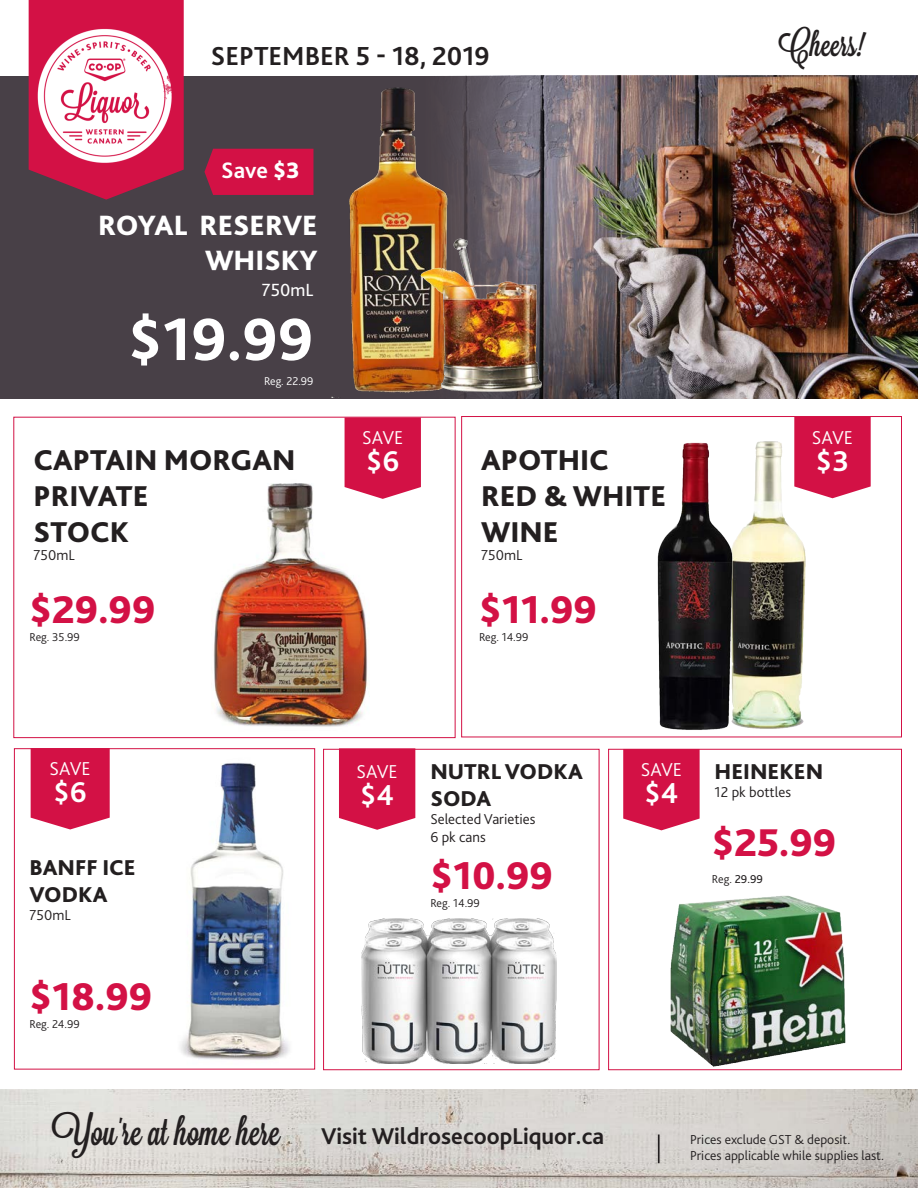
<style>
.page{position:relative;width:918px;height:1188px;background:#fff}
.page>*{position:absolute;margin:0;border:0;box-sizing:border-box;transform-origin:0 0}
.t1{font:800 62.55px "Bliss 2";color:#fff}
.Price_page_1{font:800 40.5px "Bliss 2";color:#d31145}
.Reg_page_1{font:800 40.5px "Bliss 2";color:#d31145}
.t2{font:33px "Lavanderia Sturdy";color:#231f20}
.Product_name_large_b{font:800 30px "Bliss 2";color:#231f20}
.Price_on_pink_label{font:700 30px "Bliss 2";color:#fff}
.t3{font:800 29.25px/35.1px "Bliss 2";color:#fff;text-align:right}
.t4{font:700 27.3px "Bliss 2";color:#231f20}
.t5{font:700 23.85px "Bliss 2";color:#231f20}
.t6{font:700 23.4px "Bliss 2";color:#fff}
.Product_name_small_b{font:800 22.5px "Bliss 2";color:#231f20}
.Product_name_large_b-2{font:800 22.5px "Bliss 2";color:#231f20}
.Reg_page_1-2{font:800 22.5px "Bliss 2";color:#231f20}
.Save_-_text_on_label{font:300 19.5px "Bliss 2";color:#fff}
.t7{font:18.45px "Bliss 2";color:#fff}
.Product_name_small_b-2{font:300 15px "Bliss 2";color:#231f20}
.Product_description{font:300 15px "Bliss 2";color:#231f20}
.Reg_page_1-3{font:300 15px "Bliss 2";color:#231f20}
.Product_name_large_b-3{font:300 15px "Bliss 2";color:#231f20}
.t8{font:300 13.65px "Bliss 2";color:#231f20}
.Reg_page_1-4{font:300 12px "Bliss 2";color:#231f20}
.Reg_page_1-5{font:12px "Bliss 2";color:#231f20}
.t9{font:300 11.85px "Bliss 2";color:#fff}
.s1{font-weight:800}
.s2{font-family:"Lavanderia Sturdy";font-weight:400;font-size:37.5px}
.s3{font-weight:300}
</style>
<div class="page">
<div style="left:608px;top:749px;width:294px;height:321px;border:1px solid #d31145"></div>
<div style="left:0;top:76px;width:918px;height:323px;background:#484047"></div>
<div style="left:13px;top:417px;width:442px;height:321px;border:1px solid #d31145"></div>
<div style="left:14px;top:748px;width:301px;height:321px;border:1px solid #d31145"></div>
<svg style="left:31px;top:748px;width:79px;height:81px;background:#d62152"></svg>
<div style="left:323px;top:749px;width:276px;height:321px;border:1px solid #d31145"></div>
<svg style="left:339px;top:748px;width:76px;height:82px;background:#d62353"></svg>
<svg style="left:623px;top:749px;width:77px;height:81px;background:#d62353"></svg>
<img style="left:0;top:1090px;width:918px;height:98px">
<hr style="left:658px;top:1135px;width:2px;height:28px;background:#231f20">
<div style="left:204px;top:149px;width:109px;height:46px;background:#d31145"></div>
<img style="left:467px;top:76px;width:451px;height:323px">
<svg style="left:819px;top:417px;width:52px;height:81px;background:#d51f50"></svg>
<svg style="left:29px;top:0;width:155px;height:200px"></svg>
<img style="left:31px;top:22px;width:149px;height:149px">
<img style="left:667px;top:895px;width:182px;height:176px">
<img style="left:362px;top:918px;width:195px;height:146px">
<img style="left:717px;top:416px;width:102px;height:322px">
<img style="left:648px;top:433px;width:85px;height:305px">
<img style="left:213px;top:460px;width:155px;height:267px">
<img style="left:180px;top:763px;width:110px;height:297px">
<img style="left:332px;top:75px;width:135px;height:322px">
<svg style="left:345px;top:417px;width:76px;height:82px;background:#d62353"></svg>
<img style="left:421px;top:238px;width:125px;height:157px">
<p class="t4" style="left:211px;top:39px;width:280px">SEPTEMBER 5 - 18, 2019</p>
<p class="t6" style="left:221px;top:156px;width:80px">Save <span class="s1">$3</span></p>
<p class="t3" style="left:98px;top:207px;width:221px">ROYAL RESERVE<br>WHISKY</p>
<p class="t7" style="left:262px;top:278px;width:53px">750mL</p>
<p class="t1" style="left:128px;top:300px;width:187px">$19.99</p>
<p class="t9" style="left:264px;top:374px;width:51px">Reg. 22.99</p>
<p class="Save_-_text_on_label" style="left:362px;top:426px;width:43px">SAVE</p>
<p class="Product_name_large_b" style="left:34px;top:442px;width:263px">CAPTAIN MORGAN</p>
<p class="Price_on_pink_label" style="left:366px;top:443px;width:35px">$6</p>
<p class="Product_name_large_b" style="left:34px;top:478px;width:116px">PRIVATE</p>
<p class="Product_name_large_b" style="left:34px;top:514px;width:97px">STOCK</p>
<p class="Product_name_large_b-3" style="left:34px;top:546px;width:43px">750mL</p>
<p class="Price_page_1" style="left:29px;top:585px;width:128px">$29.99</p>
<p class="Reg_page_1-4" style="left:29px;top:630px;width:52px">Reg. 35.99</p>
<p class="Product_name_large_b" style="left:481px;top:441px;width:129px">APOTHIC</p>
<p class="Product_name_large_b" style="left:481px;top:477px;width:187px">RED &amp; WHITE</p>
<p class="Product_name_large_b" style="left:481px;top:513px;width:79px">WINE</p>
<p class="Product_description" style="left:481px;top:545px;width:43px">750mL</p>
<p class="Price_page_1" style="left:479px;top:585px;width:120px">$11.99</p>
<p class="Reg_page_1-4" style="left:479px;top:630px;width:51px">Reg. 14.99</p>
<p class="t2" style="left:778px;top:26px;width:85px">Cheers!</p>
<p class="Save_-_text_on_label" style="left:812px;top:425px;width:43px">SAVE</p>
<p class="Price_on_pink_label" style="left:816px;top:442px;width:35px">$3</p>
<p class="Save_-_text_on_label" style="left:50px;top:756px;width:43px">SAVE</p>
<p class="Price_on_pink_label" style="left:54px;top:773px;width:35px">$6</p>
<p class="Product_name_large_b-2" style="left:29px;top:853px;width:108px">BANFF ICE</p>
<p class="Product_name_large_b-2" style="left:29px;top:880px;width:79px">VODKA</p>
<p class="Product_description" style="left:29px;top:906px;width:43px">750mL</p>
<p class="Price_page_1" style="left:29px;top:971px;width:124px">$18.99</p>
<p class="Reg_page_1-4" style="left:29px;top:1016px;width:52px">Reg. 24.99</p>
<p class="Save_-_text_on_label" style="left:357px;top:759px;width:43px">SAVE</p>
<p class="Price_on_pink_label" style="left:360px;top:776px;width:35px">$4</p>
<p class="Product_name_small_b" style="left:430px;top:758px;width:154px">NUTRL VODKA</p>
<p class="Product_name_small_b" style="left:430px;top:785px;width:62px">SODA</p>
<p class="Product_name_small_b-2" style="left:430px;top:810px;width:107px">Selected Varieties</p>
<p class="Product_description" style="left:430px;top:828px;width:57px">6 pk cans</p>
<p class="Price_page_1" style="left:430px;top:850px;width:124px">$10.99</p>
<p class="Reg_page_1-4" style="left:430px;top:895px;width:51px">Reg. 14.99</p>
<p class="t5" style="left:53px;top:1121px;width:553px"><span class="s2">You're at home here</span> Visit WildrosecoopLiquor.ca</p>
<p class="Save_-_text_on_label" style="left:641px;top:757px;width:43px">SAVE</p>
<p class="Price_on_pink_label" style="left:644px;top:774px;width:35px">$4</p>
<p class="Reg_page_1-2" style="left:715px;top:758px;width:110px">HEINEKEN</p>
<p class="Reg_page_1-3" style="left:715px;top:783px;width:78px">12 pk bottles</p>
<p class="Reg_page_1" style="left:712px;top:817px;width:126px">$25.99</p>
<p class="Reg_page_1-5" style="left:712px;top:871px;width:53px"><span class="s3">Reg.</span> 29.99</p>
<p class="t8" style="left:690px;top:1131px;width:162px">Prices exclude GST &amp; deposit.</p>
<p class="t8" style="left:690px;top:1147px;width:195px">Prices applicable while supplies last.</p>
</div>
